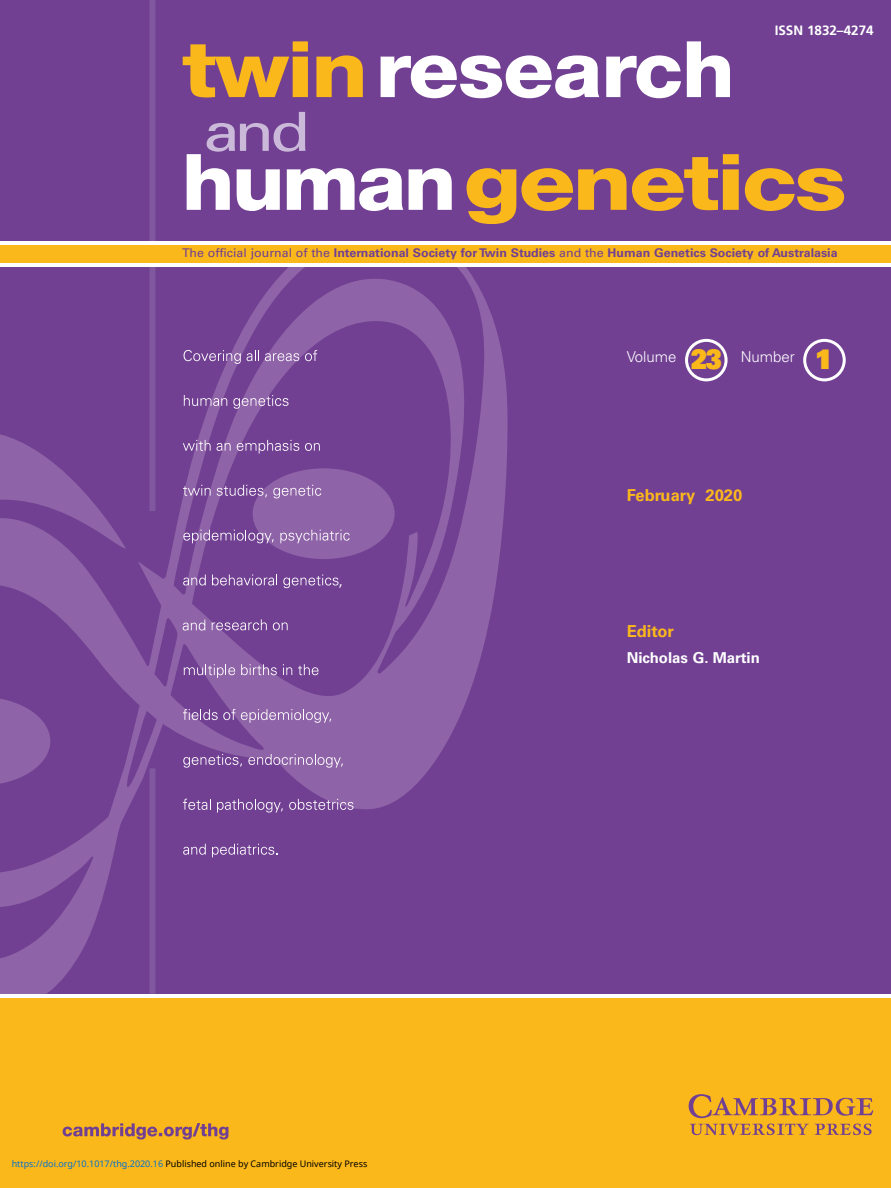
<style>
.page{position:relative;width:891px;height:1188px;background:#fff}
.page>*{position:absolute;margin:0;border:0;box-sizing:border-box;transform-origin:0 0}
.t1{font:27px "Univers LT Std X Black";color:#fbb81b;scale:.85 1}
.t2{font:27px "Univers LT Std X Black";color:#fbb81b}
.t3{font:700 16.5px "Univers LT Std";color:#fbb81b}
.t4{font:700 15px "Univers LT Std";color:#fff}
.t5{font:300 15px "Univers LT Std";color:#fff}
.t6{font:300 15px "Univers";color:#fff}
.t7{font:700 13.5px "Frutiger LT Std";letter-spacing:-.005em;color:#fff}
.t8{font:700 12px "Univers LT Std";color:#714092}
.t9{font:9px "Noto Sans";color:#000}
.s1{font-weight:400}
.s2{color:#0172cf}
</style>
<div class="page">
<div style="left:0;top:0;width:891px;height:998px;background:#714092"></div>
<svg style="left:0;top:267px;width:508px;height:727px"></svg>
<svg style="left:467px;top:154px;width:377px;height:70px"></svg>
<svg style="left:381px;top:41px;width:349px;height:57px"></svg>
<svg style="left:183px;top:41px;width:180px;height:56px"></svg>
<div style="left:149px;top:0;width:6px;height:511px;background:#8158a0"></div>
<div style="left:149px;top:768px;width:6px;height:226px;background:#8158a0"></div>
<svg style="left:187px;top:112px;width:265px;height:99px"></svg>
<div style="left:0;top:241px;width:891px;height:26px;background:#fff"></div>
<div style="left:0;top:245px;width:891px;height:17px;background:#fbb81b"></div>
<div style="left:0;top:994px;width:891px;height:194px;background:#fff"></div>
<div style="left:0;top:998px;width:891px;height:190px;background:#fbb81b"></div>
<svg style="left:689px;top:1094px;width:184px;height:24px"></svg>
<svg style="left:690px;top:1124px;width:119px;height:11px"></svg>
<svg style="left:815px;top:1124px;width:57px;height:11px"></svg>
<div style="left:685px;top:339px;width:43px;height:42px;border:3px solid #fff;border-radius:50%"></div>
<div style="left:803px;top:339px;width:43px;height:42px;border:3px solid #fff;border-radius:50%"></div>
<svg style="left:63px;top:1123px;width:165px;height:17px"></svg>
<svg style="left:184px;top:350px;width:57px;height:14px"></svg>
<svg style="left:247px;top:350px;width:12px;height:11px"></svg>
<svg style="left:265px;top:353px;width:34px;height:8px"></svg>
<svg style="left:305px;top:350px;width:12px;height:11px"></svg>
<svg style="left:184px;top:395px;width:43px;height:11px"></svg>
<svg style="left:233px;top:395px;width:56px;height:14px"></svg>
<svg style="left:183px;top:440px;width:48px;height:11px"></svg>
<svg style="left:237px;top:440px;width:62px;height:14px"></svg>
<svg style="left:305px;top:443px;width:15px;height:8px"></svg>
<svg style="left:183px;top:485px;width:28px;height:11px"></svg>
<svg style="left:217px;top:485px;width:50px;height:12px"></svg>
<svg style="left:273px;top:485px;width:48px;height:13px"></svg>
<svg style="left:183px;top:530px;width:91px;height:13px"></svg>
<svg style="left:280px;top:530px;width:70px;height:13px"></svg>
<svg style="left:183px;top:575px;width:23px;height:11px"></svg>
<svg style="left:212px;top:575px;width:65px;height:11px"></svg>
<svg style="left:283px;top:575px;width:56px;height:13px"></svg>
<svg style="left:212px;top:619px;width:55px;height:11px"></svg>
<svg style="left:273px;top:622px;width:15px;height:8px"></svg>
<svg style="left:184px;top:664px;width:51px;height:14px"></svg>
<svg style="left:241px;top:664px;width:36px;height:11px"></svg>
<svg style="left:283px;top:664px;width:9px;height:11px"></svg>
<svg style="left:298px;top:664px;width:21px;height:11px"></svg>
<svg style="left:183px;top:709px;width:52px;height:11px"></svg>
<svg style="left:241px;top:709px;width:90px;height:14px"></svg>
<svg style="left:183px;top:754px;width:59px;height:14px"></svg>
<svg style="left:248px;top:754px;width:95px;height:14px"></svg>
<svg style="left:183px;top:799px;width:28px;height:11px"></svg>
<svg style="left:217px;top:799px;width:66px;height:14px"></svg>
<svg style="left:289px;top:799px;width:65px;height:11px"></svg>
<svg style="left:183px;top:844px;width:23px;height:11px"></svg>
<svg style="left:212px;top:844px;width:66px;height:13px"></svg>
<svg style="left:183px;top:620px;width:22px;height:11px"></svg>
<p class="t7" style="left:775px;top:23px;width:100px">ISSN 1832–4274</p>
<p class="t8" style="left:182px;top:245px;width:657px"><span class="s1">The official journal of the</span> International Society for Twin Studies <span class="s1">and the</span> Human Genetics Society of Australasia</p>
<h1 class="t1" style="left:691px;top:342px;width:38px">23</h1>
<h1 class="t2" style="left:815px;top:342px;width:21px">1</h1>
<p class="t5" style="left:627px;top:348px;width:51px">Volume</p>
<p class="t5" style="left:741px;top:348px;width:56px">Number</p>
<p class="t6" style="left:339px;top:572px;width:5px">,</p>
<p class="t9" style="left:12px;top:1157px;width:357px"><span class="s2">https://doi.org/10.1017/thg.2020.16</span> Published online by Cambridge University Press</p>
<h2 class="t3" style="left:627px;top:485px;width:117px">February 2020</h2>
<h2 class="t3" style="left:627px;top:621px;width:49px">Editor</h2>
<p class="t4" style="left:627px;top:649px;width:135px">Nicholas G. Martin</p>
</div>
